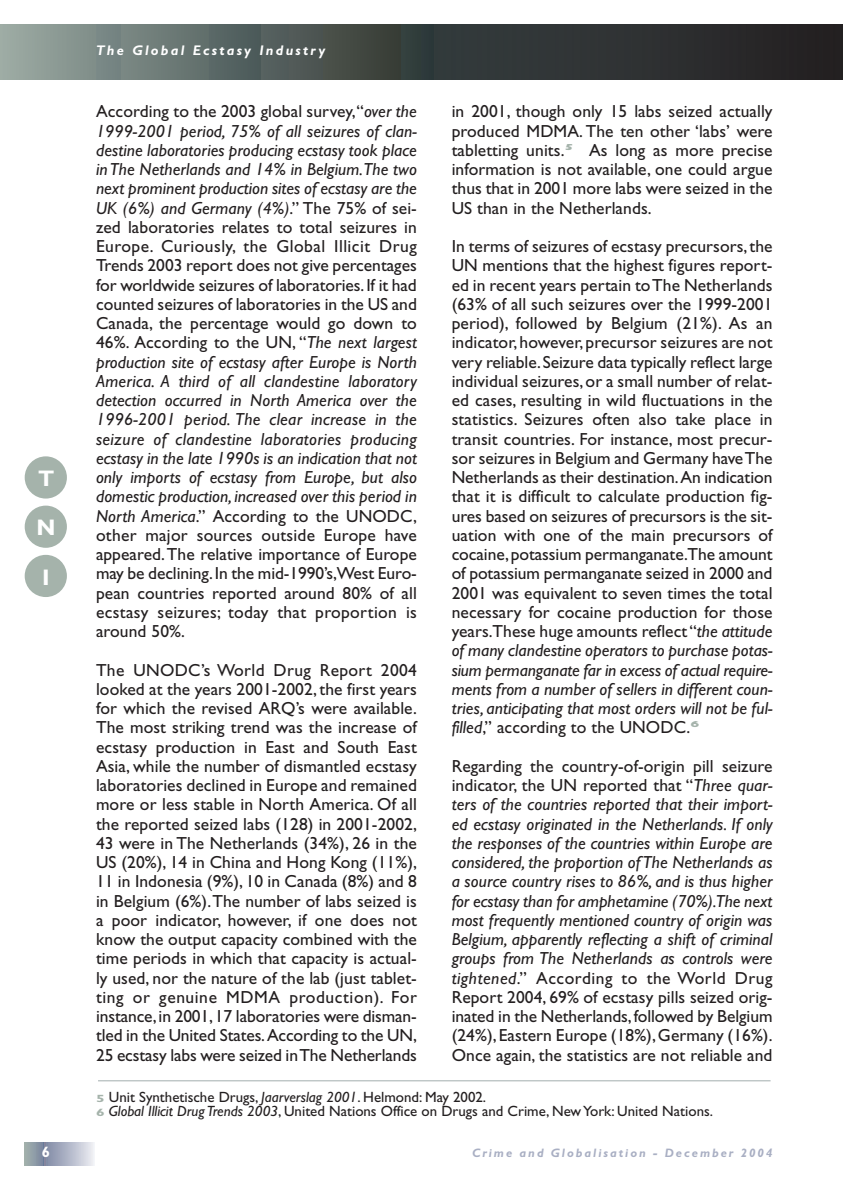
<style>
.page{position:relative;width:844px;height:1190px;background:#fff}
.page>*{position:absolute;margin:0;border:0;box-sizing:border-box;transform-origin:0 0}
.t1{font:700 22.57px/49.4px "Gill Sans";color:#fff;text-align:justify}
.t2{font:17.5px/19.2px "Gill Sans";letter-spacing:.005em;color:#231f20;text-align:justify}
.t3{font:italic 17.5px/19.2px "Gill Sans";letter-spacing:.005em;color:#231f20;text-align:justify}
.t4{font:14.88px/14px "Gill Sans";color:#231f20}
.t5{font:700 14.88px "Gill Sans";color:#fff}
.t6{font:italic 700 14px "Gill Sans";letter-spacing:.16em;color:#fff}
.t7{font:italic 700 12.25px "Gill Sans";letter-spacing:.16em;color:#a9afc3}
.s1{font-style:normal}
.s2{font-style:italic}
.s3{font-weight:700;font-size:10.5px;color:#a5b3ab}
</style>
<div class="page">
<div style="left:25px;top:456px;width:42px;height:43px;background:#a5b3ab;border-radius:50%"></div>
<div style="left:25px;top:506px;width:42px;height:42px;background:#a5b3ab;border-radius:50%"></div>
<div style="left:25px;top:555px;width:42px;height:42px;background:#a5b3ab;border-radius:50%"></div>
<div style="left:0;top:25px;width:434px;height:54px;background:linear-gradient(to right,#97a7a2,#2c3330)"></div>
<div style="left:434px;top:25px;width:408px;height:54px;background:linear-gradient(to right,#353d3f,#252122)"></div>
<div style="left:47px;top:1142px;width:47px;height:23px;background:linear-gradient(to right,#838ca7,#ecedf2)"></div>
<svg style="left:25px;top:1142px;width:22px;height:23px"></svg>
<hr style="left:98px;top:1081px;width:672px;height:1px;background:#a2adae">
<p class="t1" style="left:36px;top:456px;width:21px">T N I</p>
<p class="t6" style="left:96px;top:46px;width:231px">The Global Ecstasy Industry</p>
<p class="t3" style="left:96px;top:104px;width:322px"><span class="s1">According to the 2003 global survey,“</span>over the 1999-2001 period, 75% of all seizures of clan&shy;destine laboratories producing ecstasy took place in The Netherlands and 14% in Belgium.The two next prominent production sites of ecstasy are the UK (6%) and Germany (4%)<span class="s1">.” The 75% of sei&shy;zed laboratories relates to total seizures in Europe. Curiously, the Global Illicit Drug Trends 2003 report does not give percentages for worldwide seizures of laboratories.If it had counted seizures of laboratories in the US and Canada, the percentage would go down to 46%. According to the UN, “</span>The next largest production site of ecstasy after Europe is North America. A third of all clandestine laboratory detection occurred in North America over the 1996-2001 period. The clear increase in the seizure of clandestine laboratories producing ecstasy in the late 1990s is an indication that not only imports of ecstasy from Europe, but also domestic production,increased over this period in North America<span class="s1">.” According to the UNODC, other major sources outside Europe have appeared.The relative importance of Europe may be declining.In the mid-1990’s,West Euro&shy;pean countries reported around 80% of all ecstasy seizures; today that proportion is around 50%.</span></p>
<p class="t2" style="left:96px;top:662px;width:322px">The UNODC’s World Drug Report 2004 looked at the years 2001-2002, the first years for which the revised ARQ’s were available.<br>The most striking trend was the increase of ecstasy production in East and South East Asia, while the number of dismantled ecstasy laboratories declined in Europe and remained more or less stable in North America. Of all the reported seized labs (128) in 2001-2002, 43 were in The Netherlands (34%), 26 in the US (20%), 14 in China and Hong Kong (11%), 11 in Indonesia (9%), 10 in Canada (8%) and 8 in Belgium (6%).The number of labs seized is a poor indicator, however, if one does not know the output capacity combined with the time periods in which that capacity is actual&shy;ly used, nor the nature of the lab (just tablet&shy;ting or genuine MDMA production). For instance,in 2001,17 laboratories were disman&shy;tled in the United States.According to the UN, 25 ecstasy labs were seized in The Netherlands</p>
<p class="t2" style="left:451px;top:104px;width:322px">in 2001, though only 15 labs seized actually produced MDMA. The ten other ‘labs’ were tabletting units.<sup>5</sup> As long as more precise information is not available, one could argue thus that in 2001 more labs were seized in the US than in the Netherlands.</p>
<p class="t2" style="left:451px;top:238px;width:322px">In terms of seizures of ecstasy precursors,the UN mentions that the highest figures report&shy;ed in recent years pertain to The Netherlands (63% of all such seizures over the 1999-2001 period), followed by Belgium (21%). As an indicator,however,precursor seizures are not very reliable.Seizure data typically reflect large individual seizures,or a small number of relat&shy;ed cases, resulting in wild fluctuations in the statistics. Seizures often also take place in transit countries. For instance, most precur&shy;sor seizures in Belgium and Germany have The Netherlands as their destination.An indication that it is difficult to calculate production fig&shy;ures based on seizures of precursors is the sit&shy;uation with one of the main precursors of cocaine,potassium permanganate.The amount of potassium permanganate seized in 2000 and 2001 was equivalent to seven times the total necessary for cocaine production for those years.These huge amounts reflect “<span class="s2">the attitude of many clandestine operators to purchase potas&shy;sium permanganate far in excess of actual require&shy;ments from a number of sellers in different coun&shy;tries, anticipating that most orders will not be ful&shy;filled</span>,” according to the UNODC.<sup>6</sup></p>
<p class="t3" style="left:451px;top:758px;width:322px"><span class="s1">Regarding the country-of-origin pill seizure indicator, the UN reported that “</span>Three quar&shy;ters of the countries reported that their import&shy;ed ecstasy originated in the Netherlands. If only the responses of the countries within Europe are considered, the proportion of The Netherlands as a source country rises to 86%, and is thus higher for ecstasy than for amphetamine (70%).The next most frequently mentioned country of origin was Belgium, apparently reflecting a shift of criminal groups from The Netherlands as controls were tightened<span class="s1">.” According to the World Drug Report 2004, 69% of ecstasy pills seized orig&shy;inated in the Netherlands,followed by Belgium (24%),Eastern Europe (18%),Germany (16%).<br>Once again, the statistics are not reliable and</span></p>
<p class="t4" style="left:96px;top:1092px;width:618px"><span class="s3">5</span> Unit Synthetische Drugs, <span class="s2">Jaarverslag 2001</span>. Helmond: May 2002.<br><span class="s3">6</span> <span class="s2">Global Illicit Drug Trends 2003</span>, United Nations Office on Drugs and Crime, New York: United Nations.</p>
<p class="t5" style="left:42px;top:1147px;width:10px">6</p>
<p class="t7" style="left:472px;top:1148px;width:302px">Crime and Globalisation - December 2004</p>
</div>
